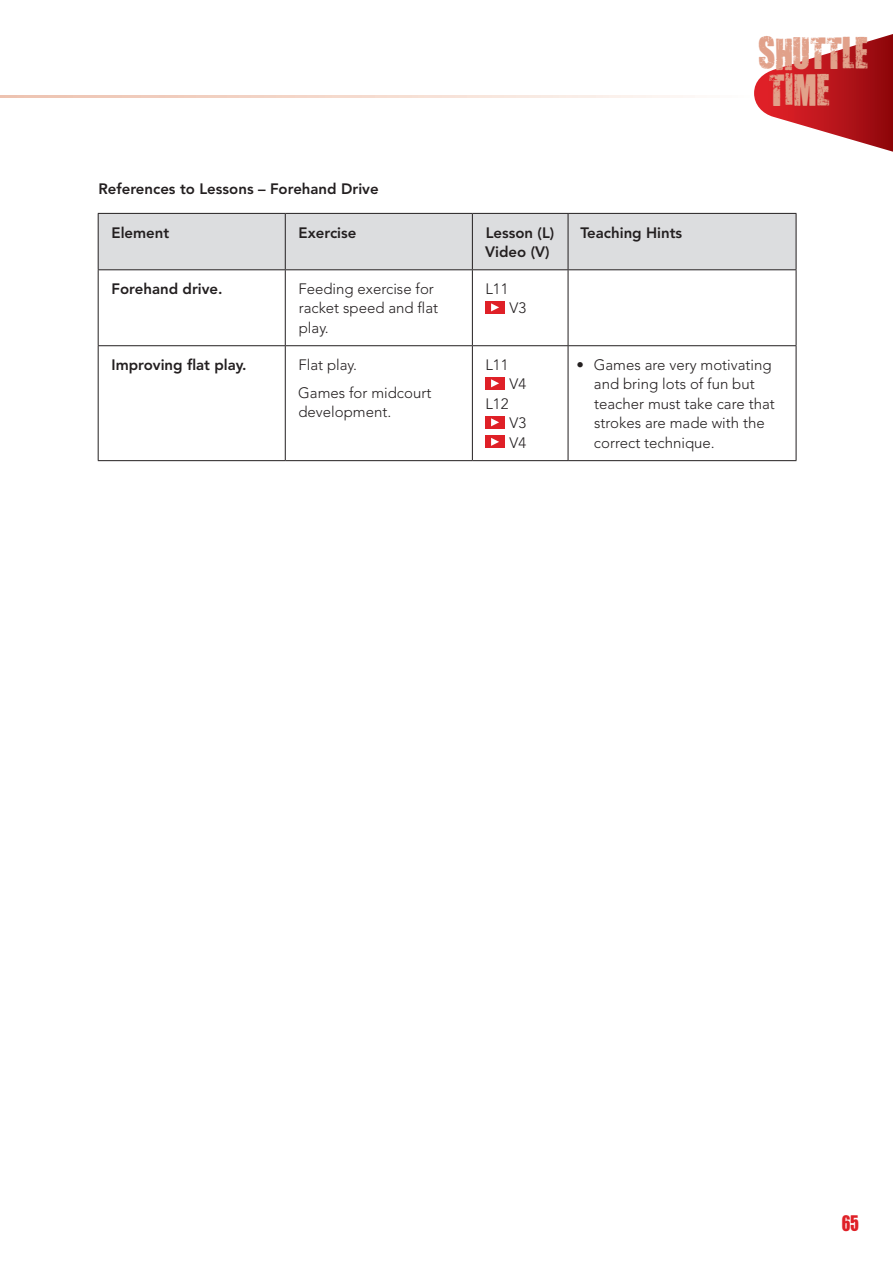
<style>
.page{position:relative;width:893px;height:1263px;background:#fff}
.page>*{position:absolute;margin:0;border:0;box-sizing:border-box;transform-origin:0 0}
.t1{font:36.75px/37.7px "You Are Loved";color:#e1a18a}
.t2{font:18px "You Are Loved";color:#df2027}
.t3{font:300 15px/19.5px "Avenir";color:#231f20}
.t4{font:800 15px/19.5px "Avenir";color:#231f20}
</style>
<div class="page">
<div style="left:99px;top:214px;width:697px;height:55px;background:#dcdddf"></div>
<hr style="left:285px;top:214px;width:1px;height:55px;background:#231f20">
<hr style="left:472px;top:214px;width:1px;height:55px;background:#231f20">
<hr style="left:568px;top:214px;width:1px;height:55px;background:#231f20">
<hr style="left:98px;top:269px;width:187px;height:1px;background:#231f20">
<hr style="left:285px;top:269px;width:187px;height:1px;background:#231f20">
<hr style="left:472px;top:269px;width:96px;height:1px;background:#231f20">
<hr style="left:568px;top:269px;width:228px;height:1px;background:#231f20">
<hr style="left:98px;top:345px;width:187px;height:1px;background:#231f20">
<hr style="left:285px;top:345px;width:187px;height:1px;background:#231f20">
<hr style="left:472px;top:345px;width:96px;height:1px;background:#231f20">
<hr style="left:568px;top:345px;width:228px;height:1px;background:#231f20">
<hr style="left:285px;top:270px;width:1px;height:75px;background:#231f20">
<hr style="left:472px;top:270px;width:1px;height:75px;background:#231f20">
<hr style="left:568px;top:270px;width:1px;height:75px;background:#231f20">
<hr style="left:285px;top:346px;width:1px;height:114px;background:#231f20">
<hr style="left:472px;top:346px;width:1px;height:114px;background:#231f20">
<hr style="left:568px;top:346px;width:1px;height:114px;background:#231f20">
<hr style="left:98px;top:270px;width:1px;height:75px;background:#231f20">
<hr style="left:796px;top:270px;width:1px;height:75px;background:#231f20">
<hr style="left:98px;top:346px;width:1px;height:114px;background:#231f20">
<hr style="left:796px;top:346px;width:1px;height:114px;background:#231f20">
<hr style="left:98px;top:460px;width:187px;height:1px;background:#231f20">
<hr style="left:285px;top:460px;width:187px;height:1px;background:#231f20">
<hr style="left:472px;top:460px;width:96px;height:1px;background:#231f20">
<hr style="left:568px;top:460px;width:228px;height:1px;background:#231f20">
<hr style="left:98px;top:213px;width:187px;height:1px;background:#231f20">
<hr style="left:98px;top:214px;width:1px;height:55px;background:#231f20">
<hr style="left:285px;top:213px;width:187px;height:1px;background:#231f20">
<hr style="left:472px;top:213px;width:96px;height:1px;background:#231f20">
<hr style="left:568px;top:213px;width:228px;height:1px;background:#231f20">
<hr style="left:796px;top:214px;width:1px;height:55px;background:#231f20">
<div style="left:485px;top:301px;width:20px;height:12px;background:#df2027"></div>
<svg style="left:491px;top:303px;width:8px;height:8px"></svg>
<div style="left:485px;top:377px;width:20px;height:12px;background:#df2027"></div>
<svg style="left:491px;top:379px;width:8px;height:8px"></svg>
<div style="left:485px;top:416px;width:20px;height:12px;background:#df2027"></div>
<svg style="left:491px;top:418px;width:8px;height:8px"></svg>
<div style="left:485px;top:436px;width:20px;height:12px;background:#df2027"></div>
<svg style="left:491px;top:438px;width:8px;height:8px"></svg>
<svg style="left:0;top:96px;width:683px;height:2px"></svg>
<svg style="left:754px;top:69px;width:139px;height:83px"></svg>
<p class="t4" style="left:98px;top:179px;width:282px">References to Lessons – Forehand Drive</p>
<p class="t4" style="left:112px;top:223px;width:59px">Element</p>
<p class="t4" style="left:299px;top:223px;width:59px">Exercise</p>
<p class="t4" style="left:485px;top:223px;width:71px">Lesson (L)<br>Video (V)</p>
<p class="t4" style="left:580px;top:223px;width:103px">Teaching Hints</p>
<p class="t4" style="left:112px;top:279px;width:113px">Forehand drive.</p>
<p class="t3" style="left:298px;top:279px;width:141px">Feeding exercise for racket speed and flat play.</p>
<p class="t3" style="left:485px;top:279px;width:25px">L11</p>
<p class="t3" style="left:509px;top:298px;width:18px">V3</p>
<h1 class="t1" style="left:759px;top:33px;width:111px">SHUTTLE<br>TIME</h1>
<p class="t4" style="left:112px;top:355px;width:137px">Improving flat play.</p>
<p class="t3" style="left:298px;top:351px;width:135px;line-height:28px">Flat play.<br>Games for midcourt</p>
<p class="t3" style="left:298px;top:402px;width:94px">development.</p>
<p class="t3" style="left:485px;top:355px;width:25px">L11</p>
<p class="t3" style="left:509px;top:374px;width:18px">V4</p>
<p class="t3" style="left:485px;top:394px;width:25px">L12</p>
<p class="t3" style="left:509px;top:413px;width:18px">V3<br>V4</p>
<p class="t3" style="left:594px;top:355px;width:182px;text-indent:-17px">• Games are very motivating and bring lots of fun but teacher must take care that strokes are made with the correct technique.</p>
<p class="t2" style="left:842px;top:1210px;width:19px">65</p>
</div>
